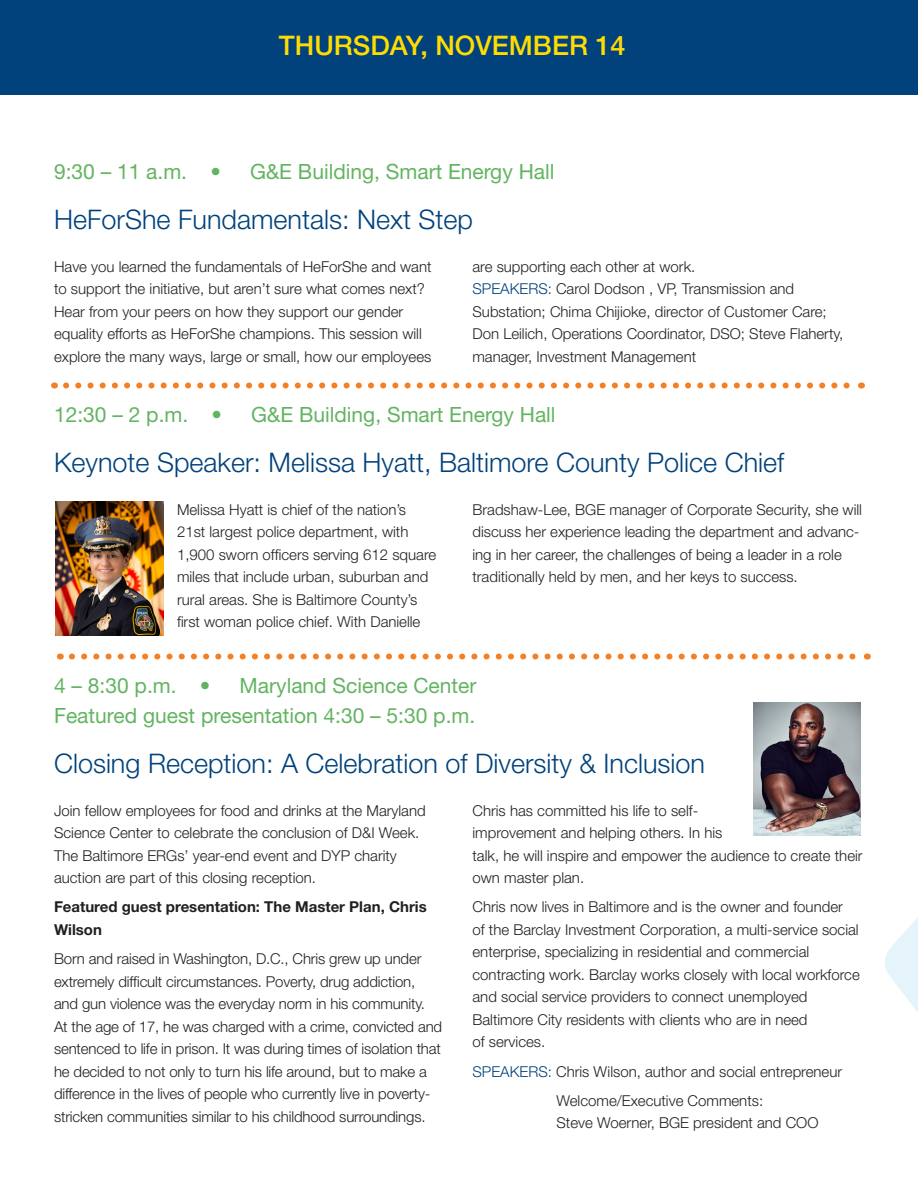
<style>
.page{position:relative;width:918px;height:1188px;background:#fff}
.page>*{position:absolute;margin:0;border:0;box-sizing:border-box;transform-origin:0 0}
.t1{font:300 27px "Helvetica Neue";color:#01427c}
.t2{font:500 27px "Helvetica Neue";color:#ffdc01}
.t3{font:21px "Helvetica Neue";color:#63b461}
.t4{font:300 15px/22.5px "Helvetica Neue";color:#231f20}
.t5{font:700 15px/22.5px "Helvetica Neue";color:#231f20}
.s1{color:#01427c}
</style>
<div class="page">
<div style="left:0;top:0;width:918px;height:94px;background:#01427c"></div>
<svg style="left:72px;top:654px;width:784px;height:6px"></svg>
<svg style="left:66px;top:382px;width:784px;height:6px"></svg>
<img style="left:56px;top:501px;width:107px;height:135px">
<img style="left:753px;top:702px;width:108px;height:134px">
<svg style="left:885px;top:918px;width:33px;height:94px"></svg>
<p class="t2" style="left:279px;top:29px;width:348px">THURSDAY, NOVEMBER 14</p>
<p class="t3" style="left:54px;top:159px;width:168px">9:30 – 11 a.m. •</p>
<p class="t3" style="left:250px;top:159px;width:306px">G&amp;E Building, Smart Energy Hall</p>
<p class="t1" style="left:54px;top:203px;width:421px">HeForShe Fundamentals: Next Step</p>
<p class="t4" style="left:54px;top:255px;width:379px">Have you learned the fundamentals of HeForShe and want to support the initiative, but aren’t sure what comes next?<br>Hear from your peers on how they support our gender equality efforts as HeForShe champions. This session will explore the many ways, large or small, how our employees</p>
<p class="t4" style="left:472px;top:255px;width:224px">are supporting each other at work.</p>
<p class="t4" style="left:472px;top:277px;width:372px"><span class="s1">SPEAKERS:</span> Carol Dodson , VP, Transmission and Substation; Chima Chijioke, director of Customer Care; Don Leilich, Operations Coordinator, DSO; Steve Flaherty, manager, Investment Management</p>
<p class="t3" style="left:54px;top:402px;width:170px">12:30 – 2 p.m. •</p>
<p class="t3" style="left:251px;top:402px;width:306px">G&amp;E Building, Smart Energy Hall</p>
<p class="t1" style="left:54px;top:446px;width:732px">Keynote Speaker: Melissa Hyatt, Baltimore County Police Chief</p>
<p class="t4" style="left:177px;top:498px;width:261px">Melissa Hyatt is chief of the nation’s 21st largest police department, with 1,900 sworn officers serving 612 square miles that include urban, suburban and rural areas. She is Baltimore County’s first woman police chief. With Danielle</p>
<p class="t4" style="left:472px;top:498px;width:391px">Bradshaw-Lee, BGE manager of Corporate Security, she will discuss her experience leading the department and advanc&shy;ing in her career, the challenges of being a leader in a role traditionally held by men, and her keys to success.</p>
<p class="t3" style="left:54px;top:673px;width:158px">4 – 8:30 p.m. •</p>
<p class="t3" style="left:240px;top:673px;width:238px">Maryland Science Center</p>
<p class="t3" style="left:54px;top:703px;width:423px">Featured guest presentation 4:30 – 5:30 p.m.</p>
<p class="t1" style="left:54px;top:747px;width:653px">Closing Reception: A Celebration of Diversity &amp; Inclusion</p>
<p class="t4" style="left:54px;top:799px;width:373px">Join fellow employees for food and drinks at the Maryland Science Center to celebrate the conclusion of D&amp;I Week.<br>The Baltimore ERGs’ year-end event and DYP charity auction are part of this closing reception.</p>
<p class="t5" style="left:54px;top:895px;width:374px">Featured guest presentation: The Master Plan, Chris<br>Wilson</p>
<p class="t4" style="left:54px;top:947px;width:390px">Born and raised in Washington, D.C., Chris grew up under extremely difficult circumstances. Poverty, drug addiction, and gun violence was the everyday norm in his community.<br>At the age of 17, he was charged with a crime, convicted and sentenced to life in prison. It was during times of isolation that he decided to not only to turn his life around, but to make a difference in the lives of people who currently live in poverty&shy;stricken communities similar to his childhood surroundings.</p>
<p class="t4" style="left:472px;top:799px;width:392px">Chris has committed his life to self-<br>improvement and helping others. In his<br>talk, he will inspire and empower the audience to create their own master plan.</p>
<p class="t4" style="left:472px;top:895px;width:389px">Chris now lives in Baltimore and is the owner and founder<br>of the Barclay Investment Corporation, a multi-service social enterprise, specializing in residential and commercial contracting work. Barclay works closely with local workforce and social service providers to connect unemployed Baltimore City residents with clients who are in need<br>of services.</p>
<p class="t4" style="left:472px;top:1060px;width:371px"><span class="s1">SPEAKERS:</span> Chris Wilson, author and social entrepreneur</p>
<p class="t4" style="left:556px;top:1089px;width:264px">Welcome/Executive Comments:<br>Steve Woerner, BGE president and COO</p>
</div>
